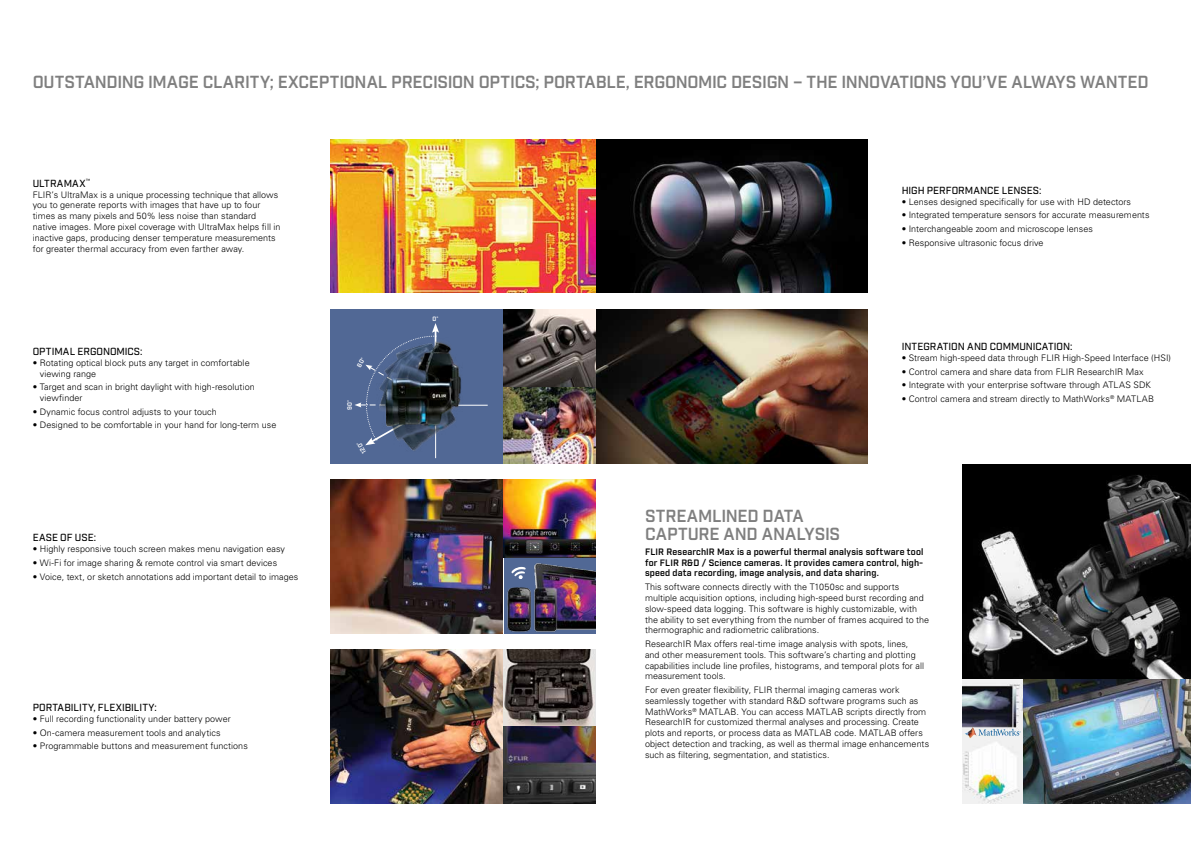
<style>
.page{position:relative;width:1191px;height:842px;background:#fff}
.page>*{position:absolute;margin:0;border:0;box-sizing:border-box;transform-origin:0 0}
.t1{font:600 17px/18px "Industry";letter-spacing:-.015em;color:#7f7f7f}
.t2{font:500 10px "Industry";color:#000}
.t3{font:300 9px/10.8px "Univers LT Std";letter-spacing:.005em;color:#000}
.t4{font:600 9px/10.8px "Industry";letter-spacing:.01em;color:#000;text-align:justify}
.t5{font:600 6.1px "Industry";color:#fff}
</style>
<div class="page">
<img style="left:330px;top:139px;width:538px;height:154px">
<div style="left:330px;top:309px;width:172px;height:154px;background:#516895"></div>
<hr style="left:435px;top:405px;width:53px;height:1px;background:#fff">
<hr style="left:435px;top:405px;width:1px;height:53px;background:#fff">
<img style="left:407px;top:342px;width:68px;height:112px">
<img style="left:503px;top:309px;width:365px;height:154px">
<img style="left:330px;top:480px;width:265px;height:154px">
<img style="left:330px;top:650px;width:265px;height:153px">
<img style="left:962px;top:464px;width:229px;height:339px">
<img style="left:503px;top:558px;width:92px;height:76px">
<svg style="left:511px;top:567px;width:15px;height:12px"></svg>
<svg style="left:964px;top:727px;width:56px;height:11px"></svg>
<svg style="left:355px;top:323px;width:84px;height:122px"></svg>
<h1 class="t1" style="left:33px;top:73px;width:1117px">OUTSTANDING IMAGE CLARITY; EXCEPTIONAL PRECISION OPTICS; PORTABLE, ERGONOMIC DESIGN – THE INNOVATIONS YOU’VE ALWAYS WANTED</h1>
<p class="t2" style="left:33px;top:177px;width:59px">ULTRAMAX<sup>™</sup></p>
<p class="t3" style="left:33px;top:189px;width:249px">FLIR’s UltraMax is a unique processing technique that allows you to generate reports with images that have up to four times as many pixels and 50% less noise than standard native images. More pixel coverage with UltraMax helps fill in inactive gaps, producing denser temperature measurements for greater thermal accuracy from even farther away.</p>
<p class="t2" style="left:33px;top:345px;width:111px">OPTIMAL ERGONOMICS:</p>
<p class="t3" style="left:40px;top:357px;width:211px;text-indent:-7px">• Rotating optical block puts any target in comfortable viewing range</p>
<p class="t3" style="left:40px;top:382px;width:216px;text-indent:-7px">• Target and scan in bright daylight with high-resolution viewfinder</p>
<p class="t3" style="left:33px;top:406px;width:185px">• Dynamic focus control adjusts to your touch</p>
<p class="t3" style="left:33px;top:420px;width:245px">• Designed to be comfortable in your hand for long-term use</p>
<p class="t2" style="left:33px;top:532px;width:65px">EASE OF USE:</p>
<p class="t3" style="left:33px;top:544px;width:254px">• Highly responsive touch screen makes menu navigation easy</p>
<p class="t3" style="left:33px;top:557px;width:246px">• Wi-Fi for image sharing &amp; remote control via smart devices</p>
<p class="t3" style="left:33px;top:571px;width:267px">• Voice, text, or sketch annotations add important detail to images</p>
<p class="t2" style="left:33px;top:701px;width:125px">PORTABILITY, FLEXIBILITY:</p>
<p class="t3" style="left:33px;top:713px;width:199px">• Full recording functionality under battery power</p>
<p class="t3" style="left:33px;top:727px;width:189px">• On-camera measurement tools and analytics</p>
<p class="t3" style="left:33px;top:741px;width:216px">• Programmable buttons and measurement functions</p>
<p class="t5" style="left:346px;top:410px;width:11px;rotate:-90deg">90°</p>
<p class="t5" style="left:361px;top:455px;width:14px;rotate:-120deg">120°</p>
<p class="t5" style="left:432px;top:315px;width:8px">0°</p>
<p class="t2" style="left:901px;top:184px;width:141px">HIGH PERFORMANCE LENSES:</p>
<p class="t3" style="left:901px;top:196px;width:231px">• Lenses designed specifically for use with HD detectors</p>
<p class="t3" style="left:901px;top:210px;width:249px">• Integrated temperature sensors for accurate measurements</p>
<p class="t3" style="left:901px;top:223px;width:193px">• Interchangeable zoom and microscope lenses</p>
<p class="t3" style="left:901px;top:237px;width:143px">• Responsive ultrasonic focus drive</p>
<p class="t2" style="left:901px;top:341px;width:172px">INTEGRATION AND COMMUNICATION:</p>
<p class="t3" style="left:901px;top:352px;width:271px">• Stream high-speed data through FLIR High-Speed Interface (HSI)</p>
<p class="t3" style="left:901px;top:366px;width:243px">• Control camera and share data from FLIR ResearchIR Max</p>
<p class="t3" style="left:901px;top:380px;width:251px">• Integrate with your enterprise software through ATLAS SDK</p>
<p class="t3" style="left:901px;top:394px;width:254px">• Control camera and stream directly to MathWorks<sup>®</sup> MATLAB</p>
<h1 class="t1" style="left:645px;top:507px;width:197px">STREAMLINED DATA<br>CAPTURE AND ANALYSIS</h1>
<p class="t4" style="left:645px;top:547px;width:280px">FLIR ResearchIR Max is a powerful thermal analysis software tool for FLIR R&amp;D / Science cameras. It provides camera control, high&shy;speed data recording, image analysis, and data sharing.</p>
<p class="t3" style="left:645px;top:581px;width:286px">This software connects directly with the T1050sc and supports multiple acquisition options, including high-speed burst recording and slow-speed data logging. This software is highly customizable, with the ability to set everything from the number of frames acquired to the thermographic and radiometric calibrations.</p>
<p class="t3" style="left:645px;top:638px;width:280px">ResearchIR Max offers real-time image analysis with spots, lines, and other measurement tools. This software’s charting and plotting capabilities include line profiles, histograms, and temporal plots for all measurement tools.</p>
<p class="t3" style="left:645px;top:684px;width:286px">For even greater flexibility, FLIR thermal imaging cameras work seamlessly together with standard R&amp;D software programs such as MathWorks<sup>®</sup> MATLAB. You can access MATLAB scripts directly from ResearchIR for customized thermal analyses and processing. Create plots and reports, or process data as MATLAB code. MATLAB offers object detection and tracking, as well as thermal image enhancements such as filtering, segmentation, and statistics.</p>
</div>
